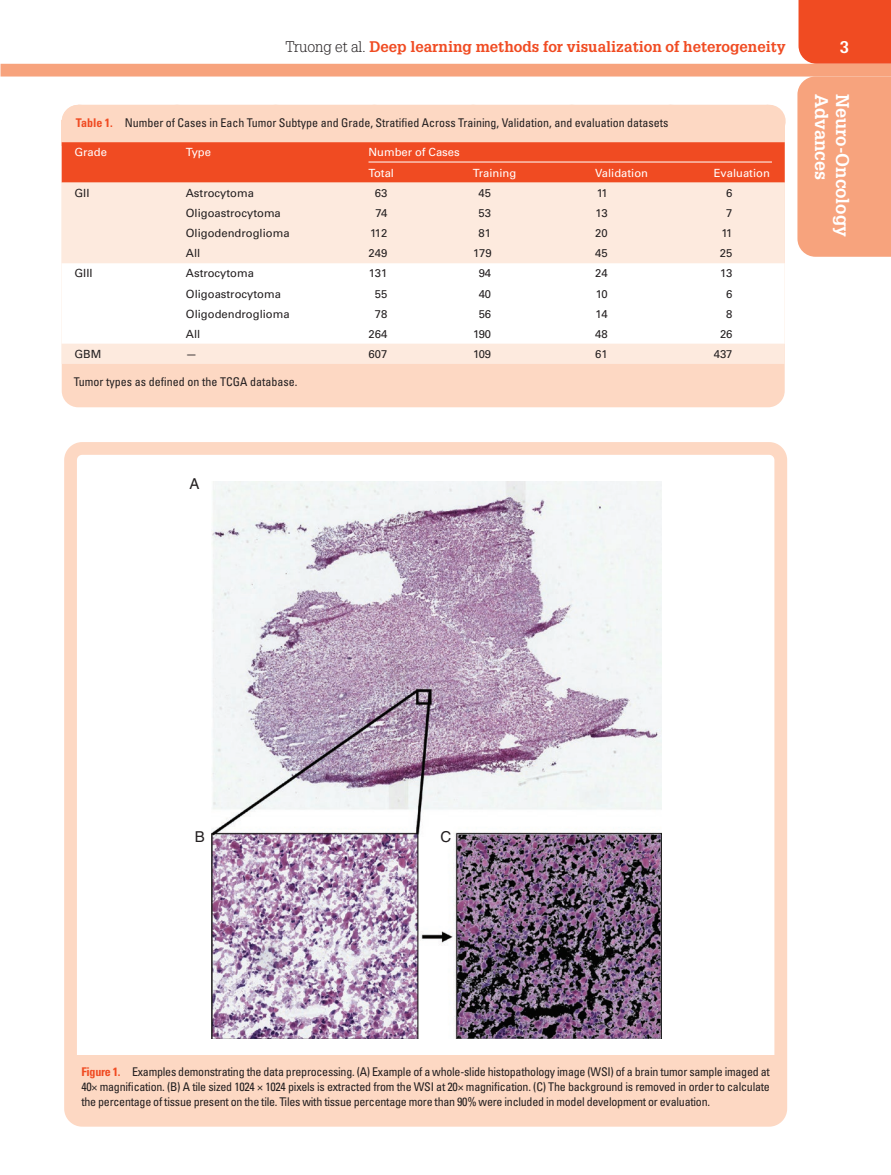
<style>
.page{position:relative;width:891px;height:1175px;background:#fff}
.page>*{position:absolute;margin:0;border:0;box-sizing:border-box;transform-origin:0 0}
.t1{font:700 18px "Glypha LT Std";color:#fff}
.t2{font:700 16.5px "Glypha LT Std";color:#fff}
.t3{font:700 15px "Glypha LT Std";color:#f04b22}
.t4{font:15px "Helvetica";color:#231f20}
.t5{font:condensed 12px/15px "Univers LT Std";color:#231f20;text-align:justify}
.t6{font:11.25px "Univers LT Std";color:#231f20}
.t7{font:11.25px/20.1px "Univers LT Std";color:#fff}
.s1{font-weight:300;color:#231f20}
.s2{font-weight:700;color:#f04b22}
</style>
<div class="page">
<div style="left:799px;top:0;width:92px;height:64px;background:#f04b22"></div>
<div style="left:1px;top:64px;width:890px;height:12px;background:#f7a37d"></div>
<div style="left:797px;top:76px;width:94px;height:181px;background:#f7a37d"></div>
<div style="left:62px;top:105px;width:723px;height:302px;background:#fdd8c3;border-radius:16px"></div>
<svg style="left:62px;top:105px;width:723px;height:77px"></svg>
<div style="left:62px;top:182px;width:723px;height:182px;background:#fdeade"></div>
<div style="left:62px;top:263px;width:723px;height:81px;background:#fff"></div>
<hr style="left:369px;top:162px;width:403px;height:1px;background:#fff">
<div style="left:72px;top:1055px;width:707px;height:58px;background:#fdd8c3"></div>
<img style="left:212px;top:481px;width:450px;height:557px">
<div style="left:64px;top:442px;width:723px;height:684px;border:13px solid #fdd8c3;border-radius:12px"></div>
<p class="t3" style="left:285px;top:37px;width:502px"><span class="s1">Truong et al.</span> Deep learning methods for visualization of heterogeneity</p>
<h2 class="t2" style="left:840px;top:37px;width:11px">3</h2>
<h1 class="t1" style="left:833px;top:94px;width:88px;rotate:90deg">Advances</h1>
<h1 class="t1" style="left:854px;top:94px;width:145px;rotate:90deg">Neuro-Oncology</h1>
<p class="t5" style="left:76px;top:115px;width:594px"><span class="s2">Table 1.</span> Number of Cases in Each Tumor Subtype and Grade, Stratified Across Training, Validation, and evaluation datasets</p>
<p class="t7" style="left:74px;top:142px;width:34px">Grade</p>
<p class="t7" style="left:186px;top:142px;width:27px">Type</p>
<p class="t7" style="left:369px;top:142px;width:93px">Number of Cases<br>Total</p>
<p class="t7" style="left:473px;top:163px;width:45px">Training</p>
<p class="t7" style="left:595px;top:163px;width:54px">Validation</p>
<p class="t7" style="left:714px;top:163px;width:58px">Evaluation</p>
<p class="t6" style="left:74px;top:186px;width:17px">GII</p>
<p class="t6" style="left:186px;top:186px;width:70px">Astrocytoma</p>
<p class="t6" style="left:375px;top:186px;width:14px">63</p>
<p class="t6" style="left:479px;top:186px;width:14px">45</p>
<p class="t6" style="left:597px;top:186px;width:12px">11</p>
<p class="t6" style="left:726px;top:186px;width:8px">6</p>
<p class="t6" style="left:186px;top:206px;width:97px">Oligoastrocytoma</p>
<p class="t6" style="left:375px;top:206px;width:13px">74</p>
<p class="t6" style="left:479px;top:206px;width:14px">53</p>
<p class="t6" style="left:595px;top:206px;width:14px">13</p>
<p class="t6" style="left:726px;top:206px;width:8px">7</p>
<p class="t6" style="left:186px;top:226px;width:105px">Oligodendroglioma</p>
<p class="t6" style="left:370px;top:226px;width:19px">112</p>
<p class="t6" style="left:479px;top:226px;width:14px">81</p>
<p class="t6" style="left:595px;top:226px;width:14px">20</p>
<p class="t6" style="left:721px;top:226px;width:12px">11</p>
<p class="t6" style="left:186px;top:246px;width:16px">All</p>
<p class="t6" style="left:369px;top:246px;width:20px">249</p>
<p class="t6" style="left:473px;top:246px;width:20px">179</p>
<p class="t6" style="left:595px;top:246px;width:14px">45</p>
<p class="t6" style="left:720px;top:246px;width:14px">25</p>
<p class="t6" style="left:75px;top:267px;width:20px">GIII</p>
<p class="t6" style="left:186px;top:267px;width:70px">Astrocytoma</p>
<p class="t6" style="left:369px;top:267px;width:20px">131</p>
<p class="t6" style="left:479px;top:267px;width:14px">94</p>
<p class="t6" style="left:595px;top:267px;width:14px">24</p>
<p class="t6" style="left:720px;top:267px;width:14px">13</p>
<p class="t6" style="left:186px;top:287px;width:97px">Oligoastrocytoma</p>
<p class="t6" style="left:375px;top:287px;width:14px">55</p>
<p class="t6" style="left:479px;top:287px;width:14px">40</p>
<p class="t6" style="left:596px;top:287px;width:13px">10</p>
<p class="t6" style="left:726px;top:287px;width:8px">6</p>
<p class="t6" style="left:186px;top:307px;width:105px">Oligodendroglioma</p>
<p class="t6" style="left:375px;top:307px;width:14px">78</p>
<p class="t6" style="left:479px;top:307px;width:14px">56</p>
<p class="t6" style="left:596px;top:307px;width:14px">14</p>
<p class="t6" style="left:726px;top:307px;width:8px">8</p>
<p class="t6" style="left:186px;top:327px;width:16px">All</p>
<p class="t6" style="left:369px;top:327px;width:20px">264</p>
<p class="t6" style="left:473px;top:327px;width:20px">190</p>
<p class="t6" style="left:595px;top:327px;width:14px">48</p>
<p class="t6" style="left:720px;top:327px;width:14px">26</p>
<p class="t6" style="left:75px;top:347px;width:28px">GBM</p>
<p class="t6" style="left:186px;top:347px;width:13px">—</p>
<p class="t6" style="left:369px;top:347px;width:20px">607</p>
<p class="t6" style="left:473px;top:347px;width:20px">109</p>
<p class="t6" style="left:595px;top:347px;width:14px">61</p>
<p class="t6" style="left:714px;top:347px;width:20px">437</p>
<p class="t5" style="left:74px;top:374px;width:225px">Tumor types as defined on the TCGA database.</p>
<p class="t4" style="left:190px;top:475px;width:12px">A</p>
<p class="t4" style="left:195px;top:828px;width:12px">B</p>
<p class="t4" style="left:440px;top:828px;width:12px">C</p>
<p class="t5" style="left:81px;top:1064px;width:690px"><span class="s2">Figure 1.</span> Examples demonstrating the data preprocessing. (A) Example of a whole-slide histopathology image (WSI) of a brain tumor sample imaged at 40× magnification. (B) A tile sized 1024 × 1024 pixels is extracted from the WSI at 20× magnification. (C) The background is removed in order to calculate the percentage of tissue present on the tile. Tiles with tissue percentage more than 90% were included in model development or evaluation.</p>
</div>
